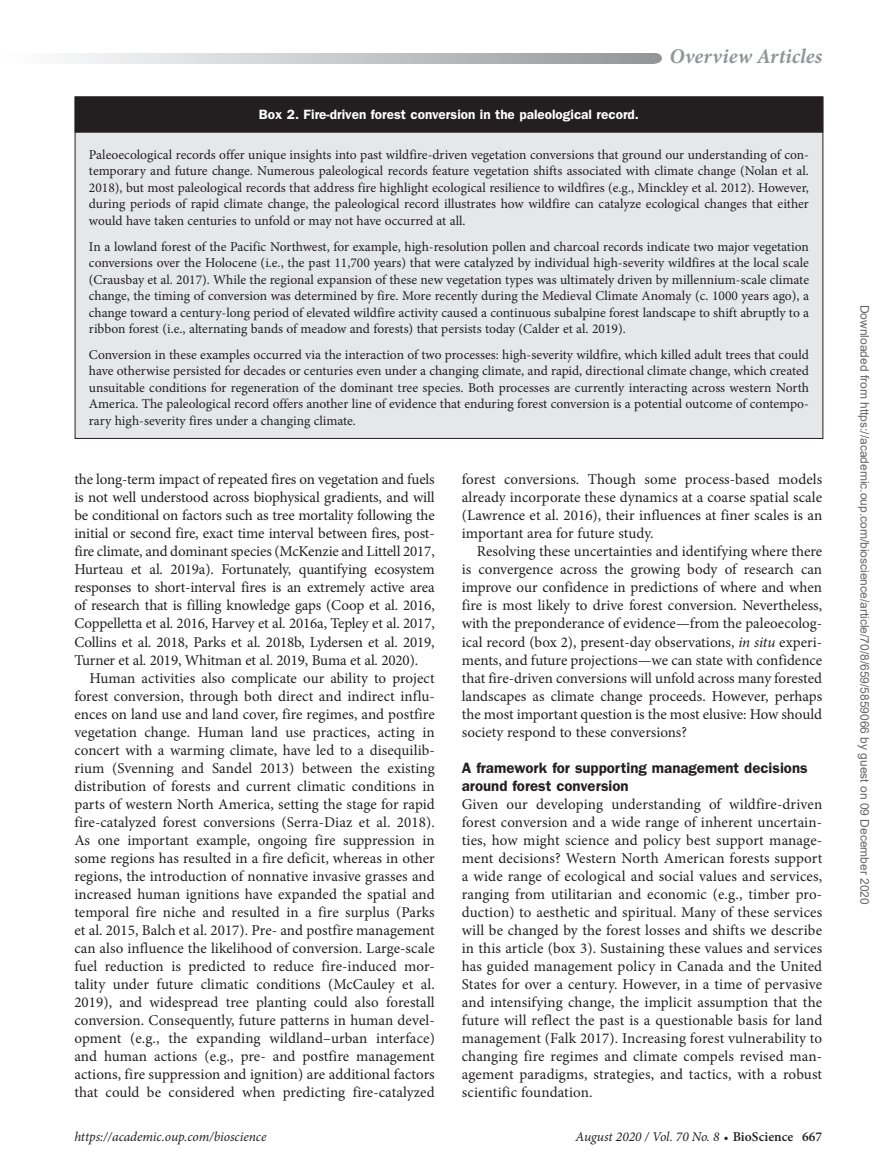
<style>
.page{position:relative;width:894px;height:1174px;background:#fff}
.page>*{position:absolute;margin:0;border:0;box-sizing:border-box;transform-origin:0 0}
.t1{font:italic 700 21px "Minion Pro";letter-spacing:.005em;color:#939598}
.Para{font:15px/18px "Minion Pro";letter-spacing:-.005em;color:#231f20;text-align:justify}
.ParaFL{font:15px/18px "Minion Pro";letter-spacing:.01em;color:#231f20;text-align:justify}
.t2{font:600 15px/18px "ITC Franklin Gothic Std";color:#231f20}
.BoxParaFL{font:13.5px/16.5px "Minion Pro";color:#231f20;text-align:justify}
.t3{font:italic 13.5px "Minion Pro";letter-spacing:-.005em;color:#231f20}
.BoxHead{font:600 13.5px "ITC Franklin Gothic Std";color:#fff}
.t4{font:12px "Arial";color:#666}
.s1{font-style:italic}
.s2{font-weight:600;font-style:normal;font-size:12px}
.s3{font-weight:600;font-style:normal}
</style>
<div class="page">
<svg style="left:72px;top:53px;width:580px;height:11px;background:#c5c6c9"></svg>
<div style="left:648px;top:53px;width:13px;height:11px;background:#939598;border-radius:50%"></div>
<div style="left:75px;top:97px;width:747px;height:341px;background:#e6e7e9"></div>
<div style="left:75px;top:97px;width:747px;height:36px;background:#231f20"></div>
<h1 class="t1" style="left:669px;top:41px;width:154px">Overview Articles</h1>
<p class="BoxHead" style="left:259px;top:107px;width:381px">Box 2. Fire-driven forest conversion in the paleological record.</p>
<p class="BoxParaFL" style="left:89px;top:146px;width:721px">Paleoecological records offer unique insights into past wildfire-driven vegetation conversions that ground our understanding of con&shy;temporary and future change. Numerous paleological records feature vegetation shifts associated with climate change (Nolan et al.<br>2018), but most paleological records that address fire highlight ecological resilience to wildfires (e.g., Minckley et al. 2012). However, during periods of rapid climate change, the paleological record illustrates how wildfire can catalyze ecological changes that either would have taken centuries to unfold or may not have occurred at all.</p>
<p class="BoxParaFL" style="left:89px;top:238px;width:721px">In a lowland forest of the Pacific Northwest, for example, high-resolution pollen and charcoal records indicate two major vegetation conversions over the Holocene (i.e., the past 11,700 years) that were catalyzed by individual high-severity wildfires at the local scale (Crausbay et al. 2017). While the regional expansion of these new vegetation types was ultimately driven by millennium-scale climate change, the timing of conversion was determined by fire. More recently during the Medieval Climate Anomaly (c. 1000 years ago), a change toward a century-long period of elevated wildfire activity caused a continuous subalpine forest landscape to shift abruptly to a ribbon forest (i.e., alternating bands of meadow and forests) that persists today (Calder et al. 2019).</p>
<p class="BoxParaFL" style="left:89px;top:346px;width:721px">Conversion in these examples occurred via the interaction of two processes: high-severity wildfire, which killed adult trees that could have otherwise persisted for decades or centuries even under a changing climate, and rapid, directional climate change, which created unsuitable conditions for regeneration of the dominant tree species. Both processes are currently interacting across western North America. The paleological record offers another line of evidence that enduring forest conversion is a potential outcome of contempo&shy;rary high-severity fires under a changing climate.</p>
<p class="Para" style="left:74px;top:471px;width:362px">the long-term impact of repeated fires on vegetation and fuels is not well understood across biophysical gradients, and will be conditional on factors such as tree mortality following the initial or second fire, exact time interval between fires, post&shy;fire climate, and dominant species (McKenzie and Littell 2017, Hurteau et al. 2019a). Fortunately, quantifying ecosystem responses to short-interval fires is an extremely active area of research that is filling knowledge gaps (Coop et al. 2016, Coppelletta et al. 2016, Harvey et al. 2016a, Tepley et al. 2017, Collins et al. 2018, Parks et al. 2018b, Lydersen et al. 2019, Turner et al. 2019, Whitman et al. 2019, Buma et al. 2020).</p>
<p class="Para" style="left:74px;top:669px;width:362px;text-indent:15px">Human activities also complicate our ability to project forest conversion, through both direct and indirect influ&shy;ences on land use and land cover, fire regimes, and postfire vegetation change. Human land use practices, acting in concert with a warming climate, have led to a disequilib&shy;rium (Svenning and Sandel 2013) between the existing distribution of forests and current climatic conditions in parts of western North America, setting the stage for rapid fire-catalyzed forest conversions (Serra-Diaz et al. 2018).<br>As one important example, ongoing fire suppression in some regions has resulted in a fire deficit, whereas in other regions, the introduction of nonnative invasive grasses and increased human ignitions have expanded the spatial and temporal fire niche and resulted in a fire surplus (Parks et al. 2015, Balch et al. 2017). Pre- and postfire management can also influence the likelihood of conversion. Large-scale fuel reduction is predicted to reduce fire-induced mor&shy;tality under future climatic conditions (McCauley et al.<br>2019), and widespread tree planting could also forestall conversion. Consequently, future patterns in human devel&shy;opment (e.g., the expanding wildland–urban interface) and human actions (e.g., pre- and postfire management actions, fire suppression and ignition) are additional factors that could be considered when predicting fire-catalyzed</p>
<p class="Para" style="left:461px;top:471px;width:362px">forest conversions. Though some process-based models already incorporate these dynamics at a coarse spatial scale (Lawrence et al. 2016), their influences at finer scales is an important area for future study.</p>
<p class="Para" style="left:461px;top:543px;width:362px;text-indent:15px">Resolving these uncertainties and identifying where there is convergence across the growing body of research can improve our confidence in predictions of where and when fire is most likely to drive forest conversion. Nevertheless, with the preponderance of evidence—from the paleoecolog&shy;ical record (box 2), present-day observations, <span class="s1">in situ</span> experi&shy;ments, and future projections—we can state with confidence that fire-driven conversions will unfold across many forested landscapes as climate change proceeds. However, perhaps the most important question is the most elusive: How should society respond to these conversions?</p>
<h1 class="t2" style="left:461px;top:758px;width:347px">A framework for supporting management decisions around forest conversion</h1>
<p class="ParaFL" style="left:461px;top:795px;width:362px">Given our developing understanding of wildfire-driven forest conversion and a wide range of inherent uncertain&shy;ties, how might science and policy best support manage&shy;ment decisions? Western North American forests support a wide range of ecological and social values and services, ranging from utilitarian and economic (e.g., timber pro&shy;duction) to aesthetic and spiritual. Many of these services will be changed by the forest losses and shifts we describe in this article (box 3). Sustaining these values and services has guided management policy in Canada and the United States for over a century. However, in a time of pervasive and intensifying change, the implicit assumption that the future will reflect the past is a questionable basis for land management (Falk 2017). Increasing forest vulnerability to changing fire regimes and climate compels revised man&shy;agement paradigms, strategies, and tactics, with a robust scientific foundation.</p>
<p class="t3" style="left:74px;top:1127px;width:193px">https://academic.oup.com/bioscience</p>
<p class="t3" style="left:575px;top:1127px;width:248px">August 2020 / Vol. 70 No. 8 <span class="s2">•</span> <span class="s3">BioScience 667</span></p>
<p class="t4" style="left:868px;top:304px;width:602px;rotate:90deg">Downloaded from https://academic.oup.com/bioscience/article/70/8/659/5859066 by guest on 09 December 2020</p>
</div>
